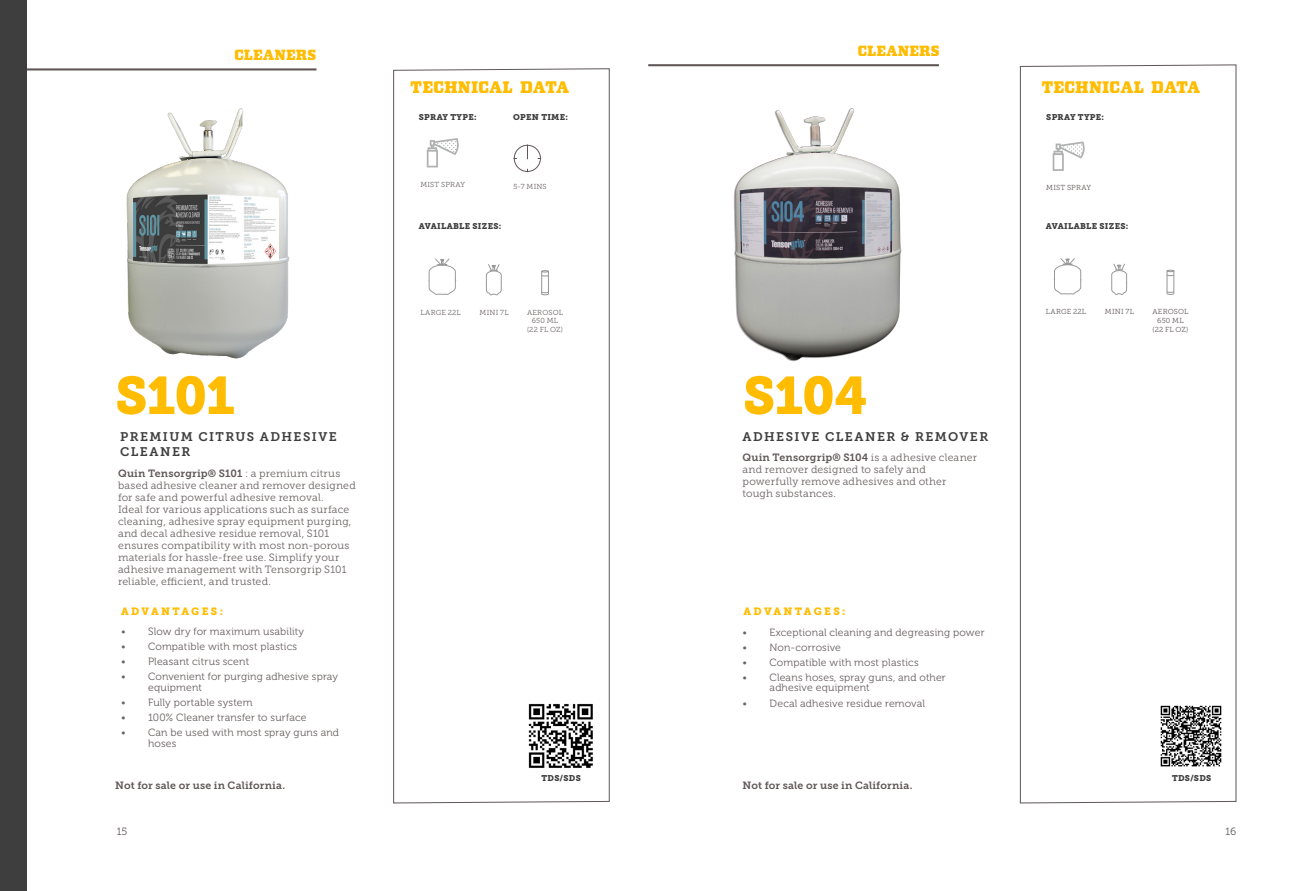
<style>
.page{position:relative;width:1296px;height:891px;background:#fff}
.page>*{position:absolute;margin:0;border:0;box-sizing:border-box;transform-origin:0 0}
.t1{font:52.5px "Museo Slab 900";letter-spacing:-.015em;color:#ffbc00}
.t2{font:16.65px "LTC Square Face";letter-spacing:.005em;color:#ffbc00}
.t3{font:14.7px "LTC Square Face Small Caps";letter-spacing:.005em;color:#ffbc00}
.t4{font:12.45px/15px "Museo Slab 700";letter-spacing:.115em;color:#3e3e3f}
.t5{font:10.5px/12px "Museo Slab 300";letter-spacing:.01em;color:#6a6161}
.t6{font:10.5px/10.5px "Museo 300";letter-spacing:.015em;color:#6a6161}
.t7{font:10.5px "Museo Slab 700";letter-spacing:.015em;color:#605656}
.t8{font:10.5px "Museo Slab 900";letter-spacing:.22em;color:#ffbc00}
.t9{font:10.5px "Museo Slab 300";color:#605656}
.t10{font:8.25px "Museo Slab 900";letter-spacing:.035em;color:#3e3e3f}
.t11{font:7.2px "Museo Slab 300";letter-spacing:.025em;color:#6a6161}
.t12{font:7.2px "Museo Slab 300";letter-spacing:.025em;color:#605656}
.s1{font-family:"Museo Slab 700";color:#605656}
.s2{font-family:"Museo Slab 300";color:#6a6161}
</style>
<div class="page">
<svg style="left:1020px;top:64px;width:217px;height:740px"></svg>
<hr style="left:648px;top:64px;width:291px;height:2px;background:#605656">
<svg style="left:393px;top:68px;width:217px;height:736px"></svg>
<hr style="left:26px;top:68px;width:291px;height:2px;background:#605656">
<svg style="left:428px;top:258px;width:28px;height:38px"></svg>
<img style="left:126px;top:108px;width:164px;height:251px">
<img style="left:734px;top:108px;width:168px;height:254px">
<svg style="left:541px;top:270px;width:9px;height:26px"></svg>
<div style="left:422px;top:131px;width:42px;height:43px;background:#fff"></div>
<svg style="left:427px;top:138px;width:32px;height:29px"></svg>
<img style="left:1158px;top:703px;width:65px;height:65px">
<div style="left:1047px;top:135px;width:43px;height:42px;background:#fff"></div>
<svg style="left:1053px;top:141px;width:32px;height:30px"></svg>
<img style="left:529px;top:703px;width:64px;height:65px">
<svg style="left:485px;top:263px;width:17px;height:33px"></svg>
<svg style="left:1054px;top:257px;width:28px;height:38px"></svg>
<svg style="left:1166px;top:270px;width:9px;height:25px"></svg>
<svg style="left:1111px;top:263px;width:17px;height:32px"></svg>
<svg style="left:527px;top:147px;width:1px;height:12px"></svg>
<div style="left:514px;top:145px;width:27px;height:27px;border:1px solid #605656;border-radius:50%"></div>
<div style="left:0;top:0;width:27px;height:891px;background:#3e3e3f"></div>
<p class="t3" style="left:234px;top:47px;width:83px">CLEANERS</p>
<p class="t2" style="left:410px;top:78px;width:160px">TECHNICAL DATA</p>
<p class="t10" style="left:419px;top:112px;width:59px">SPRAY TYPE:</p>
<p class="t10" style="left:513px;top:112px;width:56px">OPEN TIME:</p>
<p class="t11" style="left:420px;top:181px;width:46px">MIST SPRAY</p>
<p class="t11" style="left:513px;top:183px;width:35px">5-7 MINS</p>
<p class="t10" style="left:419px;top:221px;width:84px">AVAILABLE SIZES:</p>
<p class="t3" style="left:858px;top:43px;width:83px">CLEANERS</p>
<p class="t2" style="left:1042px;top:78px;width:160px">TECHNICAL DATA</p>
<p class="t10" style="left:1046px;top:112px;width:59px">SPRAY TYPE:</p>
<p class="t12" style="left:1046px;top:183px;width:46px">MIST SPRAY</p>
<p class="t10" style="left:1046px;top:221px;width:84px">AVAILABLE SIZES:</p>
<p class="t11" style="left:420px;top:308px;width:42px">LARGE 22L</p>
<p class="t11" style="left:480px;top:308px;width:31px">MINI 7L</p>
<p class="t12" style="left:1046px;top:308px;width:42px">LARGE 22L</p>
<p class="t12" style="left:1152px;top:308px;width:38px">AEROSOL</p>
<p class="t12" style="left:1157px;top:317px;width:28px">650 ML</p>
<p class="t12" style="left:1152px;top:325px;width:38px">(22 FL OZ)</p>
<p class="t12" style="left:1105px;top:308px;width:31px">MINI 7L</p>
<p class="t11" style="left:527px;top:308px;width:38px">AEROSOL</p>
<p class="t11" style="left:532px;top:317px;width:28px">650 ML</p>
<p class="t11" style="left:527px;top:326px;width:38px">(22 FL OZ)</p>
<p class="t1" style="left:115px;top:365px;width:121px">S101</p>
<p class="t4" style="left:120px;top:429px;width:218px">PREMIUM CITRUS ADHESIVE<br>CLEANER</p>
<p class="t5" style="left:118px;top:468px;width:239px"><span class="s1">Quin Tensorgrip® S101</span> : a premium citrus based adhesive cleaner and remover designed for safe and powerful adhesive removal.<br>Ideal for various applications such as surface cleaning, adhesive spray equipment purging, and decal adhesive residue removal, S101 ensures compatibility with most non-porous materials for hassle-free use. Simplify your adhesive management with Tensorgrip S101 reliable, efficient, and trusted.</p>
<p class="t8" style="left:121px;top:605px;width:103px">ADVANTAGES:</p>
<p class="t6" style="left:121px;top:626px;width:185px">• Slow dry for maximum usability</p>
<p class="t6" style="left:121px;top:642px;width:178px">• Compatible with most plastics</p>
<p class="t6" style="left:121px;top:657px;width:130px">• Pleasant citrus scent</p>
<p class="t6" style="left:148px;top:672px;width:192px;text-indent:-27px">• Convenient for purging adhesive spray equipment</p>
<p class="t6" style="left:121px;top:697px;width:133px">• Fully portable system</p>
<p class="t6" style="left:121px;top:712px;width:187px">• 100% Cleaner transfer to surface</p>
<p class="t6" style="left:148px;top:727px;width:193px;text-indent:-27px">• Can be used with most spray guns and hoses</p>
<p class="t1" style="left:743px;top:365px;width:126px">S104</p>
<p class="t4" style="left:743px;top:429px;width:247px">ADHESIVE CLEANER &amp; REMOVER</p>
<p class="t7" style="left:743px;top:451px;width:236px">Quin Tensorgrip® S104 <span class="s2">is a adhesive cleaner</span></p>
<p class="t5" style="left:743px;top:463px;width:185px">and remover designed to safely and</p>
<p class="t5" style="left:743px;top:475px;width:205px">powerfully remove adhesives and other</p>
<p class="t5" style="left:743px;top:487px;width:95px">tough substances.</p>
<p class="t8" style="left:744px;top:605px;width:103px">ADVANTAGES:</p>
<p class="t6" style="left:743px;top:627px;width:243px">• Exceptional cleaning and degreasing power</p>
<p class="t6" style="left:743px;top:642px;width:100px">• Non-corrosive</p>
<p class="t6" style="left:743px;top:657px;width:178px">• Compatible with most plastics</p>
<p class="t6" style="left:770px;top:672px;width:178px;text-indent:-27px">• Cleans hoses, spray guns, and other adhesive equipment</p>
<p class="t6" style="left:743px;top:698px;width:184px">• Decal adhesive residue removal</p>
<p class="t10" style="left:542px;top:773px;width:41px">TDS/SDS</p>
<p class="t10" style="left:1172px;top:773px;width:41px">TDS/SDS</p>
<p class="t7" style="left:115px;top:779px;width:171px">Not for sale or use in California.</p>
<p class="t7" style="left:743px;top:779px;width:171px">Not for sale or use in California.</p>
<p class="t9" style="left:117px;top:825px;width:12px">15</p>
<p class="t9" style="left:1226px;top:826px;width:12px">16</p>
</div>
